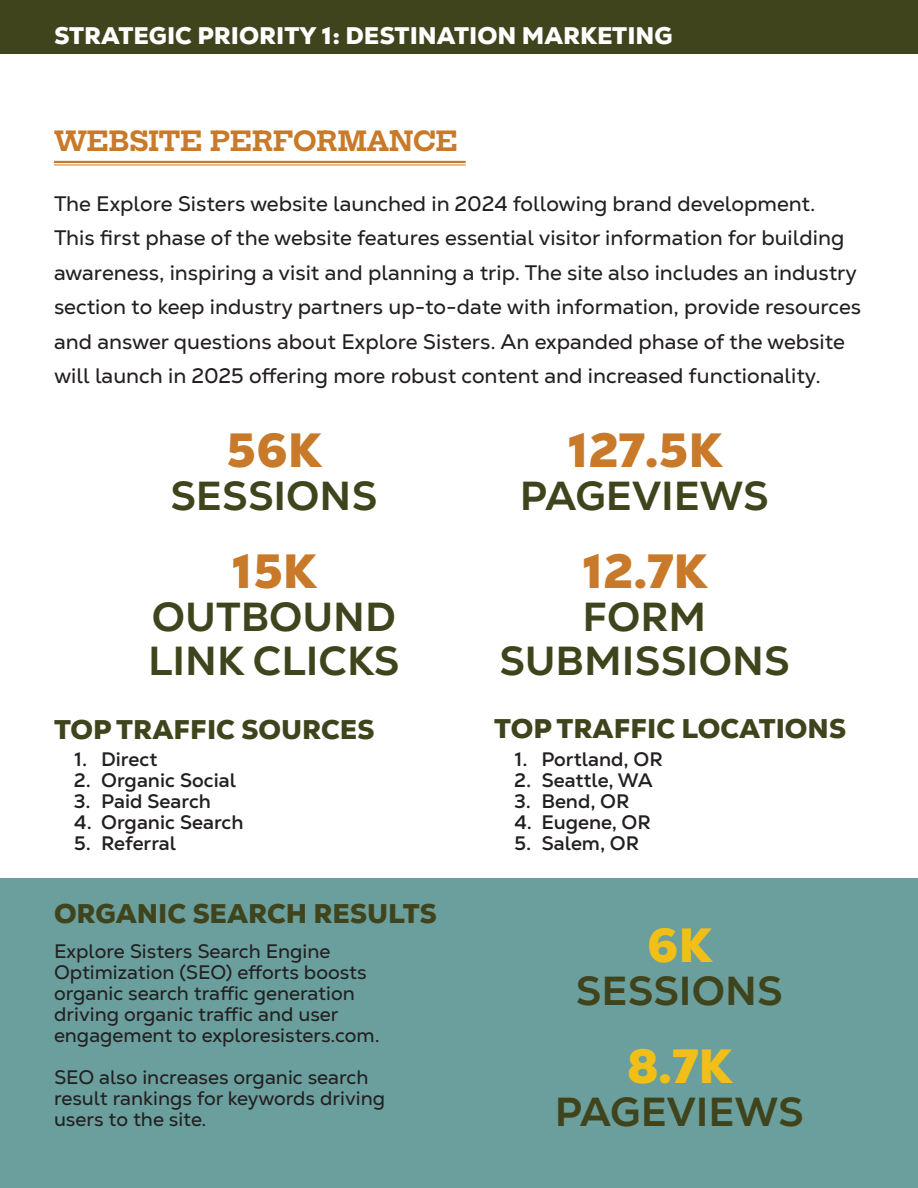
<style>
.page{position:relative;width:918px;height:1188px;background:#fff}
.page>*{position:absolute;margin:0;border:0;box-sizing:border-box;transform-origin:0 0}
.t1{font:900 48px "Nexa Text";color:#c87929}
.t2{font:900 48px "Nexa Text";color:#f1bf18}
.t3{font:800 40.5px/43.5px "Nexa Text";color:#3f441d}
.t4{font:900 27px "Nexa Text";color:#3f441d}
.t5{font:200 27px "Hepta Slab";color:#c87a28}
.t6{font:900 24px "Nexa Text";color:#fff}
.t7{font:21px/34.5px "Nexa Text";color:#231f20}
.t8{font:19.5px/21px "Nexa Text";color:#231f20}
.t9{font:700 19.5px "Nexa Text";color:#231f20}
</style>
<div class="page">
<div style="left:0;top:878px;width:918px;height:310px;background:#6a9f9d"></div>
<div style="left:0;top:0;width:918px;height:54px;background:#3f441d"></div>
<hr style="left:54px;top:161px;width:412px;height:2px;background:#c87929">
<hr style="left:54px;top:165px;width:412px;height:1px;background:#c87929">
<p class="t6" style="left:54px;top:20px;width:620px">STRATEGIC PRIORITY 1: DESTINATION MARKETING</p>
<p class="t5" style="left:54px;top:118px;width:405px">WEBSITE PERFORMANCE</p>
<p class="t7" style="left:54px;top:186px;width:809px">The Explore Sisters website launched in 2024 following brand development.<br>This first phase of the website features essential visitor information for building awareness, inspiring a visit and planning a trip. The site also includes an industry section to keep industry partners up-to-date with information, provide resources and answer questions about Explore Sisters. An expanded phase of the website will launch in 2025 offering more robust content and increased functionality.</p>
<h1 class="t1" style="left:227px;top:419px;width:96px">56K</h1>
<h2 class="t3" style="left:170px;top:474px;width:208px">SESSIONS</h2>
<h1 class="t1" style="left:232px;top:540px;width:87px">15K</h1>
<h2 class="t3" style="left:148px;top:595px;width:253px">OUTBOUND<br>LINK CLICKS</h2>
<h1 class="t1" style="left:568px;top:419px;width:156px">127.5K</h1>
<h2 class="t3" style="left:520px;top:474px;width:250px">PAGEVIEWS</h2>
<h1 class="t1" style="left:582px;top:540px;width:127px">12.7K</h1>
<h2 class="t3" style="left:499px;top:595px;width:292px;text-align:center">FORM<br>SUBMISSIONS</h2>
<p class="t4" style="left:54px;top:712px;width:322px">TOP TRAFFIC SOURCES</p>
<p class="t4" style="left:494px;top:711px;width:353px">TOP TRAFFIC LOCATIONS</p>
<p class="t9" style="left:74px;top:747px;width:85px">1. Direct</p>
<p class="t9" style="left:74px;top:768px;width:163px">2. Organic Social</p>
<p class="t9" style="left:74px;top:789px;width:138px">3. Paid Search</p>
<p class="t9" style="left:74px;top:810px;width:171px">4. Organic Search</p>
<p class="t9" style="left:74px;top:831px;width:103px">5. Referral</p>
<p class="t9" style="left:515px;top:747px;width:150px">1. Portland, OR</p>
<p class="t9" style="left:515px;top:768px;width:140px">2. Seattle, WA</p>
<p class="t9" style="left:515px;top:789px;width:117px">3. Bend, OR</p>
<p class="t9" style="left:515px;top:810px;width:138px">4. Eugene, OR</p>
<p class="t9" style="left:515px;top:831px;width:126px">5. Salem, OR</p>
<p class="t4" style="left:54px;top:896px;width:384px">ORGANIC SEARCH RESULTS</p>
<p class="t8" style="left:54px;top:941px;width:327px">Explore Sisters Search Engine Optimization (SEO) efforts boosts organic search traffic generation driving organic traffic and user engagement to exploresisters.com.</p>
<p class="t8" style="left:54px;top:1067px;width:333px">SEO also increases organic search result rankings for keywords driving users to the site.</p>
<h1 class="t2" style="left:647px;top:914px;width:67px">6K</h1>
<h2 class="t3" style="left:576px;top:969px;width:208px">SESSIONS</h2>
<h1 class="t2" style="left:627px;top:1035px;width:107px">8.7K</h1>
<h2 class="t3" style="left:555px;top:1090px;width:250px">PAGEVIEWS</h2>
</div>
